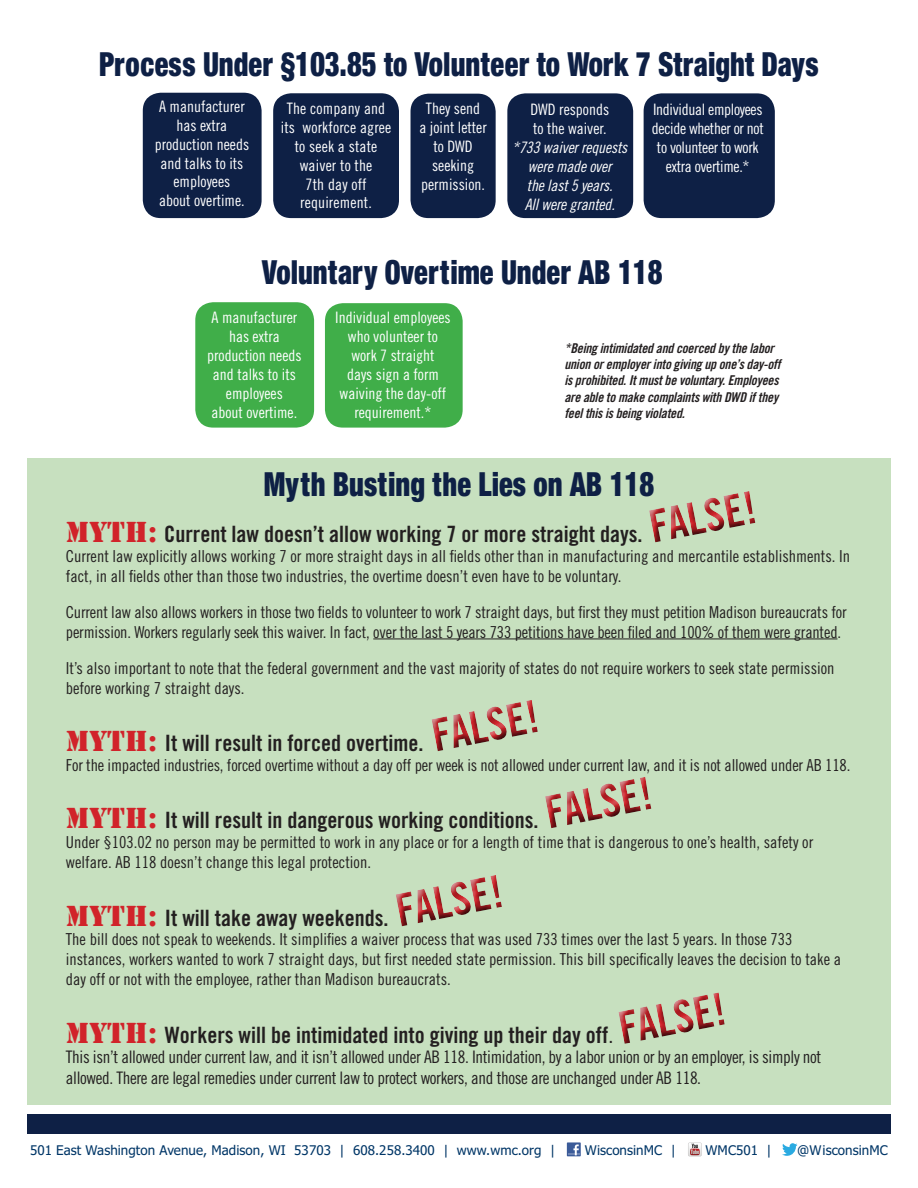
<style>
.page{position:relative;width:918px;height:1188px;background:#fff}
.page>*{position:absolute;margin:0;border:0;box-sizing:border-box;transform-origin:0 0}
.t1{font:45px "Trade Gothic LT Std Bd Cn 20";color:#d1232a}
.t2{font:35.7px "Sans Black Condensed DTC";color:#0e2045;scale:.86 1}
.t3{font:22.5px "Trade Gothic LT Std Bd Cn 20";color:#231f20}
.t4{font:17.25px/20.7px "Trade Gothic LT Std Cn 18";letter-spacing:-.02em;color:#231f20}
.t5{font:16.5px/19.8px "Trade Gothic LT Std Cn 18";color:#231f20}
.t6{font:15.75px/18.9px "Trade Gothic LT Std Cn 18";color:#fff;text-align:center}
.t7{font:15.75px/18.9px "Trade Gothic LT Std Cn 18";letter-spacing:-.02em;color:#fff;text-align:center}
.t8{font:15.75px/18.9px "Trade Gothic LT Std Cn 18 Obl";letter-spacing:-.01em;color:#fff;text-align:center}
.t9{font:13.5px/16.2px "Trade Gothic LT Std Bd Cn 20 Obl";letter-spacing:-.015em;color:#231f20}
.t10{font:13.35px "Tahoma";letter-spacing:.005em;color:#003667}
.s1{font-family:"Stencil";font-size:30px;color:#d1232a}
.s2{font-family:"Trade Gothic LT Std Cn 18"}
</style>
<div class="page">
<div style="left:27px;top:458px;width:864px;height:647px;background:#c7e0bf"></div>
<div style="left:143px;top:93px;width:119px;height:125px;background:#0e2045;border-radius:18px"></div>
<div style="left:273px;top:93px;width:126px;height:125px;background:#0e2045;border-radius:18px"></div>
<div style="left:411px;top:94px;width:85px;height:124px;background:#0e2045;border-radius:18px"></div>
<div style="left:507px;top:93px;width:126px;height:125px;background:#0e2045;border-radius:18px"></div>
<div style="left:644px;top:93px;width:131px;height:125px;background:#0e2045;border-radius:18px"></div>
<hr style="left:373px;top:639px;width:464px;height:1px;background:#231f20">
<div style="left:27px;top:1115px;width:864px;height:19px;background:#0e2045"></div>
<div style="left:567px;top:1142px;width:14px;height:14px;background:#3b5b99"></div>
<svg style="left:568px;top:1144px;width:12px;height:11px"></svg>
<svg style="left:782px;top:1143px;width:16px;height:13px"></svg>
<svg style="left:688px;top:1143px;width:14px;height:13px"></svg>
<div style="left:195px;top:302px;width:119px;height:126px;background:#40ae49;border-radius:18px"></div>
<div style="left:325px;top:303px;width:138px;height:125px;background:#40ae49;border-radius:18px"></div>
<svg style="left:650px;top:493px;width:106px;height:50px"></svg>
<svg style="left:396px;top:877px;width:106px;height:50px"></svg>
<svg style="left:619px;top:995px;width:106px;height:49px"></svg>
<svg style="left:432px;top:702px;width:220px;height:126px"></svg>
<h2 class="t2" style="left:99px;top:43px;width:838px">Process Under §103.85 to Volunteer to Work 7 Straight Days</h2>
<p class="t6" style="left:155px;top:97px;width:96px">A manufacturer has extra production needs and talks to its employees<br>about overtime.</p>
<p class="t6" style="left:281px;top:99px;width:112px">The company and its workforce agree to seek a state waiver to the<br>7th day off requirement.</p>
<p class="t6" style="left:419px;top:99px;width:69px">They send<br>a joint letter to DWD seeking permission.</p>
<p class="t6" style="left:530px;top:100px;width:80px;text-align:left">DWD responds to the waiver.</p>
<p class="t7" style="left:652px;top:100px;width:113px">Individual employees decide whether or not to volunteer to work extra overtime.*</p>
<p class="t8" style="left:512px;top:138px;width:117px">*733 waiver requests were made over<br>the last 5 years.<br>All were granted.</p>
<h2 class="t2" style="left:262px;top:251px;width:467px">Voluntary Overtime Under AB 118</h2>
<p class="t6" style="left:207px;top:308px;width:96px">A manufacturer has extra production needs and talks to its employees<br>about overtime.</p>
<p class="t6" style="left:335px;top:308px;width:117px">Individual employees who volunteer to work 7 straight<br>days sign a form waiving the day-off requirement.*</p>
<p class="t9" style="left:564px;top:340px;width:218px">*Being intimidated and coerced by the labor union or employer into giving up one’s day-off is prohibited. It must be voluntary. Employees are able to make complaints with DWD if they feel this is being violated.</p>
<h2 class="t2" style="left:264px;top:462px;width:455px">Myth Busting the Lies on AB 118</h2>
<h3 class="t3" style="left:66px;top:521px;width:578px"><span class="s1">MYTH:</span> Current law doesn’t allow working 7 or more straight days.</h3>
<p class="t5" style="left:66px;top:546px;width:786px">Current law explicitly allows working 7 or more straight days in all fields other than in manufacturing and mercantile establishments. In fact, in all fields other than those two industries, the overtime doesn’t even have to be voluntary.</p>
<p class="t5" style="left:66px;top:602px;width:782px">Current law also allows workers in those two fields to volunteer to work 7 straight days, but first they must petition Madison bureaucrats for permission. Workers regularly seek this waiver. In fact, over the last 5 years 733 petitions have been filed and 100% of them were granted.</p>
<p class="t5" style="left:66px;top:658px;width:770px">It’s also important to note that the federal government and the vast majority of states do not require workers to seek state permission before working 7 straight days.</p>
<h3 class="t3" style="left:66px;top:729px;width:359px"><span class="s1">MYTH:</span> It will result in forced overtime.</h3>
<p class="t5" style="left:66px;top:755px;width:786px">For the impacted industries, forced overtime without a day off per week is not allowed under current law, and it is not allowed under AB 118.</p>
<h3 class="t3" style="left:66px;top:807px;width:474px"><span class="s1">MYTH:</span> It will result in dangerous working conditions.</h3>
<p class="t5" style="left:66px;top:832px;width:749px">Under §103.02 no person may be permitted to work in any place or for a length of time that is dangerous to one’s health, safety or welfare. AB 118 doesn’t change this legal protection.</p>
<h3 class="t3" style="left:66px;top:904px;width:324px"><span class="s1">MYTH:</span> It will take away weekends.</h3>
<p class="t5" style="left:66px;top:930px;width:777px">The bill does not speak to weekends. It simplifies a waiver process that was used 733 times over the last 5 years. In those 733 instances, workers wanted to work 7 straight days, but first needed state permission. This bill specifically leaves the decision to take a day off or not with the employee, rather than Madison bureaucrats.</p>
<h3 class="t3" style="left:66px;top:1021px;width:549px"><span class="s1">MYTH:</span> Workers will be intimidated into giving up their day off<span class="s2">.</span></h3>
<p class="t4" style="left:66px;top:1047px;width:757px">This isn’t allowed under current law, and it isn’t allowed under AB 118. Intimidation, by a labor union or by an employer, is simply not allowed. There are legal remedies under current law to protect workers, and those are unchanged under AB 118.</p>
<h1 class="t1" style="left:644px;top:500px;width:110px;rotate:-11deg">FALSE!</h1>
<h1 class="t1" style="left:427px;top:709px;width:110px;rotate:-11deg">FALSE!</h1>
<h1 class="t1" style="left:540px;top:786px;width:110px;rotate:-11deg">FALSE!</h1>
<h1 class="t1" style="left:391px;top:884px;width:110px;rotate:-11deg">FALSE!</h1>
<h1 class="t1" style="left:614px;top:1002px;width:110px;rotate:-11deg">FALSE!</h1>
<p class="t10" style="left:30px;top:1141px;width:527px">501 East Washington Avenue, Madison, WI 53703 | 608.258.3400 | www.wmc.org |</p>
<p class="t10" style="left:585px;top:1141px;width:92px">WisconsinMC |</p>
<p class="t10" style="left:706px;top:1141px;width:68px">WMC501 |</p>
<p class="t10" style="left:797px;top:1141px;width:92px">@WisconsinMC</p>
</div>
